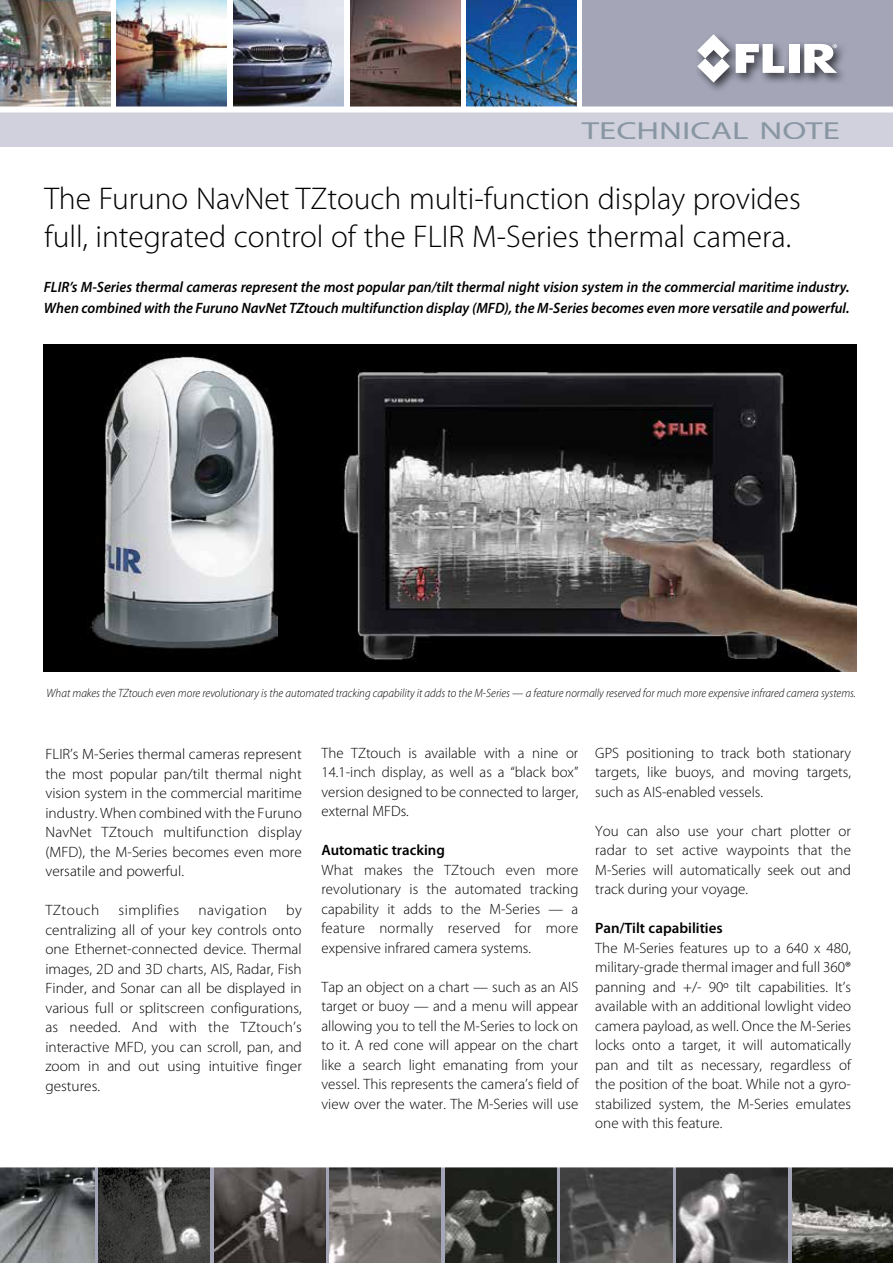
<style>
.page{position:relative;width:893px;height:1263px;background:#fff}
.page>*{position:absolute;margin:0;border:0;box-sizing:border-box;transform-origin:0 0}
.t1{font:300 31.5px/37.8px "Myriad Pro";color:#000}
.t2{font:24.75px "Myriad Pro";color:#768895;scale:1.41 1}
.t3{font:300 15px/19.5px "Myriad Pro";color:#000;text-align:justify}
.t4{font:italic 600 15px/21px "Myriad Pro";color:#000;scale:.96 1}
.t5{font:600 15px "Myriad Pro";color:#000}
.t6{font:300 15px "Myriad Pro";letter-spacing:.03em;color:#000}
.t7{font:300 15px "Myriad Pro";letter-spacing:.025em;color:#000}
.t8{font:italic 300 12px "Myriad Pro";color:#000;scale:.93 1}
</style>
<div class="page">
<div style="left:583px;top:0;width:310px;height:107px;background:#a4a6b8"></div>
<svg style="left:94px;top:1167px;width:698px;height:96px;background:#90929f"></svg>
<div style="left:0;top:112px;width:893px;height:35px;background:#d0d1dc"></div>
<div style="left:694px;top:31px;width:155px;height:63px;background:#000;opacity:.66"></div>
<svg style="left:736px;top:44px;width:48px;height:29px"></svg>
<div style="left:789px;top:44px;width:10px;height:29px;background:#fff"></div>
<svg style="left:697px;top:34px;width:33px;height:49px"></svg>
<svg style="left:804px;top:44px;width:33px;height:29px"></svg>
<img style="left:467px;top:0;width:110px;height:106px">
<img style="left:350px;top:0;width:110px;height:106px">
<img style="left:233px;top:0;width:110px;height:106px">
<img style="left:117px;top:0;width:110px;height:106px">
<img style="left:0;top:0;width:110px;height:106px">
<div style="left:0;top:106px;width:893px;height:6px;background:#fff"></div>
<img style="left:330px;top:1167px;width:111px;height:96px">
<img style="left:0;top:1167px;width:94px;height:96px">
<img style="left:445px;top:1167px;width:111px;height:96px">
<img style="left:99px;top:1167px;width:111px;height:96px">
<img style="left:561px;top:1167px;width:111px;height:96px">
<img style="left:214px;top:1167px;width:111px;height:96px">
<img style="left:676px;top:1167px;width:112px;height:96px">
<img style="left:792px;top:1167px;width:101px;height:96px">
<div style="left:43px;top:344px;width:813px;height:327px;background:#000"></div>
<img style="left:342px;top:368px;width:514px;height:303px">
<img style="left:87px;top:355px;width:190px;height:294px">
<h2 class="t2" style="left:582px;top:115px;width:184px">TECHNICAL NOTE</h2>
<h1 class="t1" style="left:44px;top:180px;width:758px">The Furuno NavNet TZtouch multi-function display provides full, integrated control of the FLIR M-Series thermal camera.</h1>
<p class="t4" style="left:44px;top:276px;width:841px">FLIR’s M-Series thermal cameras represent the most popular pan/tilt thermal night vision system in the commercial maritime industry.<br>When combined with the Furuno NavNet TZtouch multifunction display (MFD), the M-Series becomes even more versatile and powerful.</p>
<p class="t8" style="left:47px;top:687px;width:872px">What makes the TZtouch even more revolutionary is the automated tracking capability it adds to the M-Series — a feature normally reserved for much more expensive infrared camera systems.</p>
<p class="t3" style="left:45px;top:744px;width:258px">FLIR’s M-Series thermal cameras represent the most popular pan/tilt thermal night vision system in the commercial maritime industry. When combined with the Furuno NavNet TZtouch multifunction display (MFD), the M-Series becomes even more versatile and powerful.</p>
<p class="t6" style="left:45px;top:902px;width:55px">TZtouch</p>
<p class="t7" style="left:119px;top:902px;width:62px">simplifies</p>
<p class="t6" style="left:198px;top:902px;width:70px">navigation</p>
<p class="t3" style="left:45px;top:900px;width:258px;text-indent:241px">by centralizing all of your key controls onto one Ethernet-connected device. Thermal images, 2D and 3D charts, AIS, Radar, Fish Finder, and Sonar can all be displayed in various full or splitscreen configurations, as needed. And with the TZtouch’s interactive MFD, you can scroll, pan, and zoom in and out using intuitive finger gestures.</p>
<p class="t3" style="left:321px;top:743px;width:258px">The TZtouch is available with a nine or 14.1-inch display, as well as a “black box” version designed to be connected to larger, external MFDs.</p>
<p class="t5" style="left:321px;top:840px;width:125px">Automatic tracking</p>
<p class="t3" style="left:321px;top:860px;width:258px">What makes the TZtouch even more revolutionary is the automated tracking capability it adds to the M-Series — a feature normally reserved for more expensive infrared camera systems.</p>
<p class="t3" style="left:321px;top:977px;width:258px">Tap an object on a chart — such as an AIS target or buoy — and a menu will appear allowing you to tell the M-Series to lock on to it. A red cone will appear on the chart like a search light emanating from your vessel. This represents the camera’s field of view over the water. The M-Series will use</p>
<p class="t3" style="left:595px;top:743px;width:257px">GPS positioning to track both stationary targets, like buoys, and moving targets, such as AIS-enabled vessels.</p>
<p class="t3" style="left:595px;top:821px;width:257px">You can also use your chart plotter or radar to set active waypoints that the M-Series will automatically seek out and track during your voyage.</p>
<p class="t5" style="left:595px;top:918px;width:129px">Pan/Tilt capabilities</p>
<p class="t3" style="left:595px;top:938px;width:257px">The M-Series features up to a 640 x 480, military-grade thermal imager and full 360® panning and +/- 90º tilt capabilities. It’s available with an additional lowlight video camera payload, as well. Once the M-Series locks onto a target, it will automatically pan and tilt as necessary, regardless of the position of the boat. While not a gyro&shy;stabilized system, the M-Series emulates one with this feature.</p>
</div>
